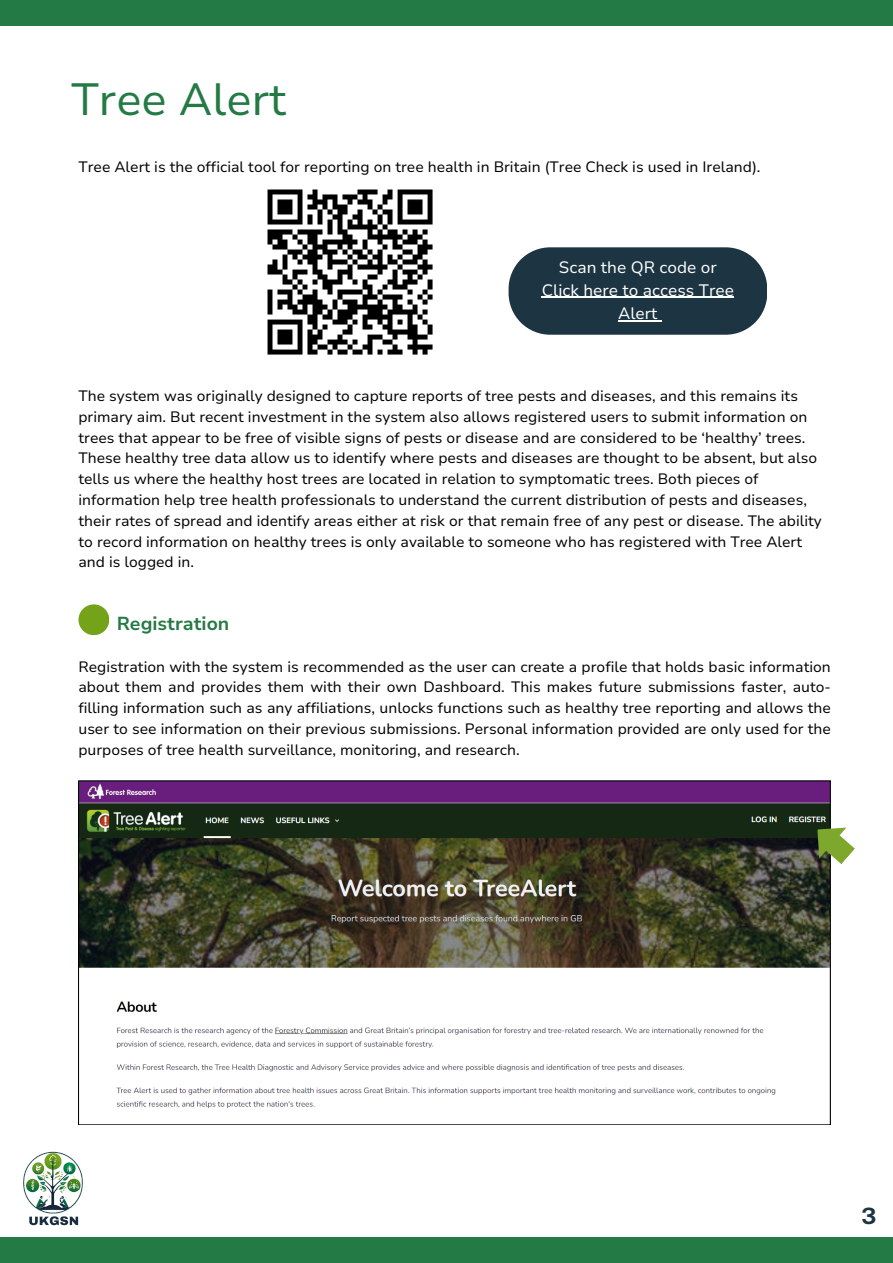
<style>
.page{position:relative;width:893px;height:1263px;background:#fff}
.page>*{position:absolute;margin:0;border:0;box-sizing:border-box;transform-origin:0 0}
.t1{font:45px "Nunito Sans 10 pt";color:#247a44}
.t2{font:700 22.5px "Public Sans";color:#1d3543}
.t3{font:700 18.75px "Nunito Sans 10 pt";color:#247a44}
.t4{font:16.5px/23.1px "Nunito Sans 10 pt";color:#fff;text-align:center}
.t5{font:15px/20.9px "Nunito Sans 10 pt";color:#000}
</style>
<div class="page">
<div style="left:0;top:0;width:893px;height:25px;background:#247a44"></div>
<img style="left:23px;top:1151px;width:60px;height:75px">
<div style="left:0;top:1238px;width:893px;height:25px;background:#247a44"></div>
<svg style="left:78px;top:781px;width:752px;height:343px"></svg>
<div style="left:78px;top:604px;width:31px;height:31px;background:#74a218;border-radius:50%"></div>
<svg style="left:817px;top:827px;width:38px;height:37px"></svg>
<img style="left:267px;top:189px;width:166px;height:166px">
<svg style="left:508px;top:247px;width:259px;height:88px;background:#324854"></svg>
<h2 class="t1" style="left:71px;top:70px;width:217px">Tree Alert</h2>
<p class="t5" style="left:78px;top:157px;width:683px">Tree Alert is the official tool for reporting on tree health in Britain (Tree Check is used in Ireland).</p>
<p class="t4" style="left:559px;top:256px;width:160px">Scan the QR code or</p>
<p class="t4" style="left:542px;top:279px;width:193px">Click here to access Tree<br>Alert</p>
<p class="t5" style="left:78px;top:386px;width:745px">The system was originally designed to capture reports of tree pests and diseases, and this remains its primary aim. But recent investment in the system also allows registered users to submit information on trees that appear to be free of visible signs of pests or disease and are considered to be ‘healthy’ trees.<br>These healthy tree data allow us to identify where pests and diseases are thought to be absent, but also tells us where the healthy host trees are located in relation to symptomatic trees. Both pieces of information help tree health professionals to understand the current distribution of pests and diseases, their rates of spread and identify areas either at risk or that remain free of any pest or disease. The ability to record information on healthy trees is only available to someone who has registered with Tree Alert and is logged in.</p>
<p class="t3" style="left:117px;top:611px;width:114px">Registration</p>
<p class="t5" style="left:78px;top:656px;width:754px;text-align:justify">Registration with the system is recommended as the user can create a profile that holds basic information about them and provides them with their own Dashboard. This makes future submissions faster, auto&shy;filling information such as any affiliations, unlocks functions such as healthy tree reporting and allows the user to see information on their previous submissions. Personal information provided are only used for the purposes of tree health surveillance, monitoring, and research.</p>
<p class="t2" style="left:861px;top:1202px;width:16px">3</p>
</div>
